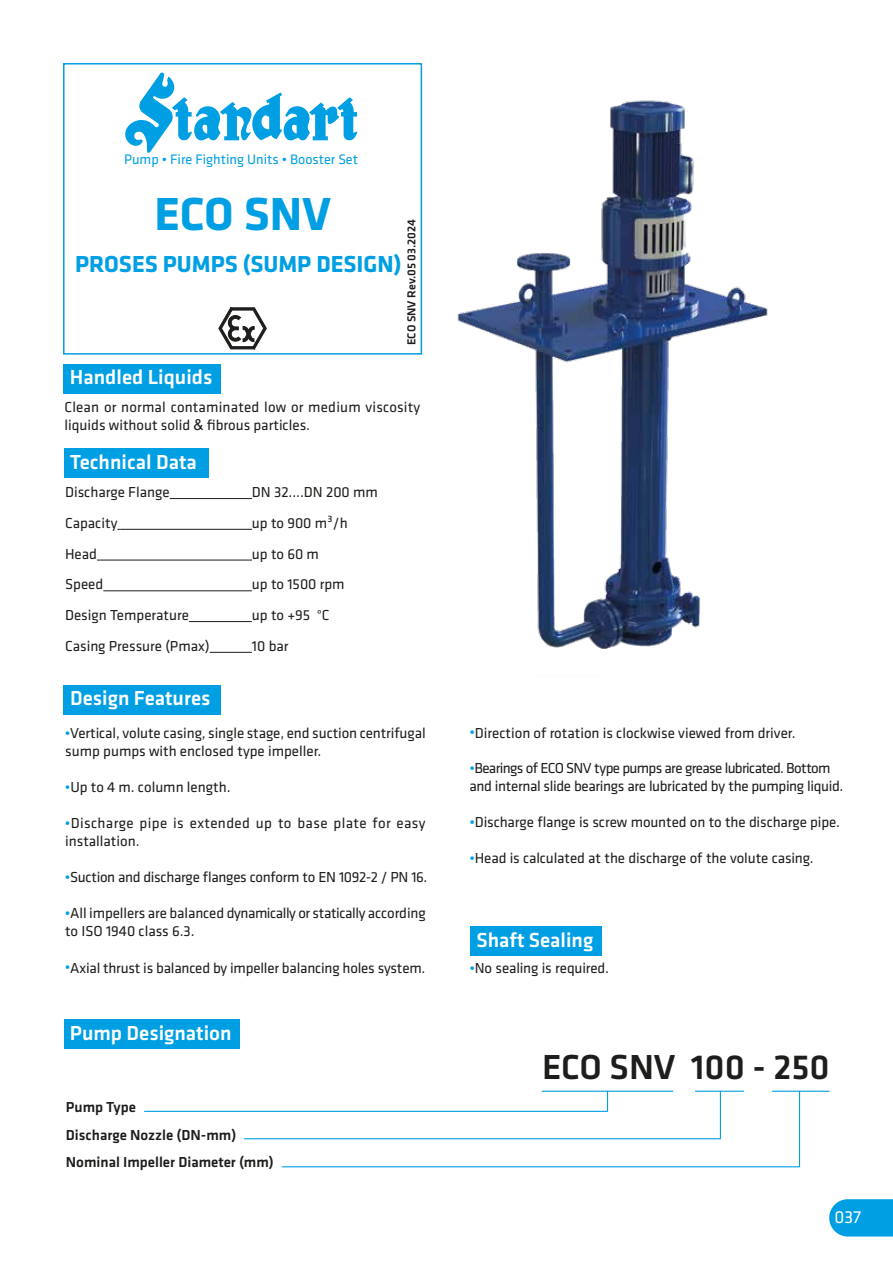
<style>
.page{position:relative;width:893px;height:1263px;background:#fff}
.page>*{position:absolute;margin:0;border:0;box-sizing:border-box;transform-origin:0 0}
.t1{font:700 48px "Klavika Basic";letter-spacing:-.005em;color:#009fe3}
.t2{font:500 36px "Klavika Basic";color:#1d1d1b}
.t3{font:700 24px "Klavika Basic";color:#009fe3}
.t4{font:500 21px "Klavika Basic";color:#fff}
.t5{font:18px "Klavika Basic";color:#fff}
.t6{font:15px/18px "Klavika Basic";letter-spacing:-.005em;color:#1d1d1b}
.t7{font:15px/18px "Klavika Basic";letter-spacing:-.025em;color:#1d1d1b}
.t8{font:500 15px/27.8px "Klavika Basic";color:#1d1d1b}
.t9{font:15px/18px "Klavika Basic";letter-spacing:.025em;color:#1d1d1b}
.t10{font:14.25px "Klavika";color:#009fe3}
.t11{font:500 12px "Klavika";color:#1d1d1b}
.s1{font-family:"Arial"}
.s2{color:#009fe3}
</style>
<div class="page">
<svg style="left:144px;top:1090px;width:657px;height:78px"></svg>
<hr style="left:772px;top:1091px;width:57px;height:1px;background:#009fe3">
<div style="left:63px;top:63px;width:359px;height:292px;border:2px solid #009fe3"></div>
<div style="left:64px;top:364px;width:157px;height:30px;background:#009fe3"></div>
<div style="left:64px;top:448px;width:144px;height:30px;background:#009fe3"></div>
<div style="left:64px;top:685px;width:157px;height:29px;background:#009fe3"></div>
<div style="left:470px;top:926px;width:131px;height:30px;background:#009fe3"></div>
<div style="left:64px;top:1019px;width:175px;height:30px;background:#009fe3"></div>
<svg style="left:219px;top:308px;width:47px;height:41px"></svg>
<hr style="left:170px;top:498px;width:82px;height:1px;background:#1d1d1b">
<hr style="left:121px;top:529px;width:131px;height:1px;background:#1d1d1b">
<hr style="left:100px;top:560px;width:152px;height:1px;background:#1d1d1b">
<hr style="left:103px;top:590px;width:149px;height:1px;background:#1d1d1b">
<hr style="left:189px;top:621px;width:63px;height:1px;background:#1d1d1b">
<hr style="left:210px;top:652px;width:42px;height:1px;background:#1d1d1b">
<svg style="left:125px;top:72px;width:232px;height:81px"></svg>
<img style="left:457px;top:100px;width:311px;height:549px">
<svg style="left:829px;top:1199px;width:64px;height:37px;background:#11a5e4"></svg>
<p class="t10" style="left:124px;top:152px;width:235px">Pump • Fire Fighting Units • Booster Set</p>
<h1 class="t1" style="left:154px;top:180px;width:178px">ECO SNV</h1>
<h3 class="t3" style="left:75px;top:247px;width:328px">PROSES PUMPS (SUMP DESIGN)</h3>
<p class="t11" style="left:405px;top:345px;width:127px;rotate:-90deg">ECO SNV Rev.05 03.2024</p>
<h3 class="t4" style="left:70px;top:363px;width:144px">Handled Liquids</h3>
<p class="t6" style="left:65px;top:397px;width:357px">Clean or normal contaminated low or medium viscosity liquids without solid <span class="s1">&amp;</span> fibrous particles.</p>
<h3 class="t4" style="left:70px;top:447px;width:128px">Technical Data</h3>
<p class="t6" style="left:65px;top:483px;width:106px">Discharge Flange</p>
<p class="t6" style="left:252px;top:483px;width:128px">DN 32....DN 200 mm</p>
<p class="t6" style="left:65px;top:513px;width:54px">Capacity</p>
<p class="t6" style="left:252px;top:513px;width:97px">up to 900 m³/h</p>
<p class="t6" style="left:65px;top:544px;width:33px">Head</p>
<p class="t6" style="left:252px;top:544px;width:68px">up to 60 m</p>
<p class="t6" style="left:65px;top:575px;width:40px">Speed</p>
<p class="t6" style="left:252px;top:575px;width:94px">up to 1500 rpm</p>
<p class="t6" style="left:65px;top:606px;width:125px">Design Temperature</p>
<p class="t6" style="left:252px;top:606px;width:79px">up to +95 °C</p>
<p class="t6" style="left:65px;top:636px;width:146px">Casing Pressure (Pmax)</p>
<p class="t6" style="left:252px;top:636px;width:38px">10 bar</p>
<h3 class="t4" style="left:70px;top:684px;width:142px">Design Features</h3>
<p class="t6" style="left:65px;top:723px;width:362px"><span class="s2">•</span>Vertical, volute casing, single stage, end suction centrifugal sump pumps with enclosed type impeller.</p>
<p class="t6" style="left:65px;top:777px;width:167px"><span class="s2">•</span>Up to 4 m. column length.</p>
<p class="t9" style="left:65px;top:813px;width:362px"><span class="s2">•</span>Discharge pipe is extended up to base plate for easy installation.</p>
<p class="t6" style="left:65px;top:867px;width:364px"><span class="s2">•</span>Suction and discharge flanges conform to EN 1092-2 / PN 16.</p>
<p class="t6" style="left:65px;top:903px;width:362px"><span class="s2">•</span>All impellers are balanced dynamically or statically according to ISO 1940 class 6.3.</p>
<p class="t6" style="left:65px;top:959px;width:362px"><span class="s2">•</span>Axial thrust is balanced by impeller balancing holes system.</p>
<h3 class="t4" style="left:70px;top:1019px;width:163px">Pump Designation</h3>
<p class="t8" style="left:66px;top:1092px;width:210px">Pump Type<br>Discharge Nozzle (DN-mm)<br>Nominal Impeller Diameter (mm)</p>
<p class="t6" style="left:469px;top:723px;width:328px"><span class="s2">•</span>Direction of rotation is clockwise viewed from driver.</p>
<p class="t7" style="left:469px;top:758px;width:375px"><span class="s2">•</span>Bearings of ECO SNV type pumps are grease lubricated. Bottom and internal slide bearings are lubricated by the pumping liquid.</p>
<p class="t6" style="left:469px;top:812px;width:372px"><span class="s2">•</span>Discharge flange is screw mounted on to the discharge pipe.</p>
<p class="t6" style="left:469px;top:848px;width:346px"><span class="s2">•</span>Head is calculated at the discharge of the volute casing.</p>
<h3 class="t4" style="left:476px;top:926px;width:118px">Shaft Sealing</h3>
<p class="t6" style="left:469px;top:959px;width:141px"><span class="s2">•</span>No sealing is required.</p>
<h2 class="t2" style="left:542px;top:1042px;width:289px">ECO SNV 100 - 250</h2>
<p class="t5" style="left:835px;top:1205px;width:28px">037</p>
</div>
